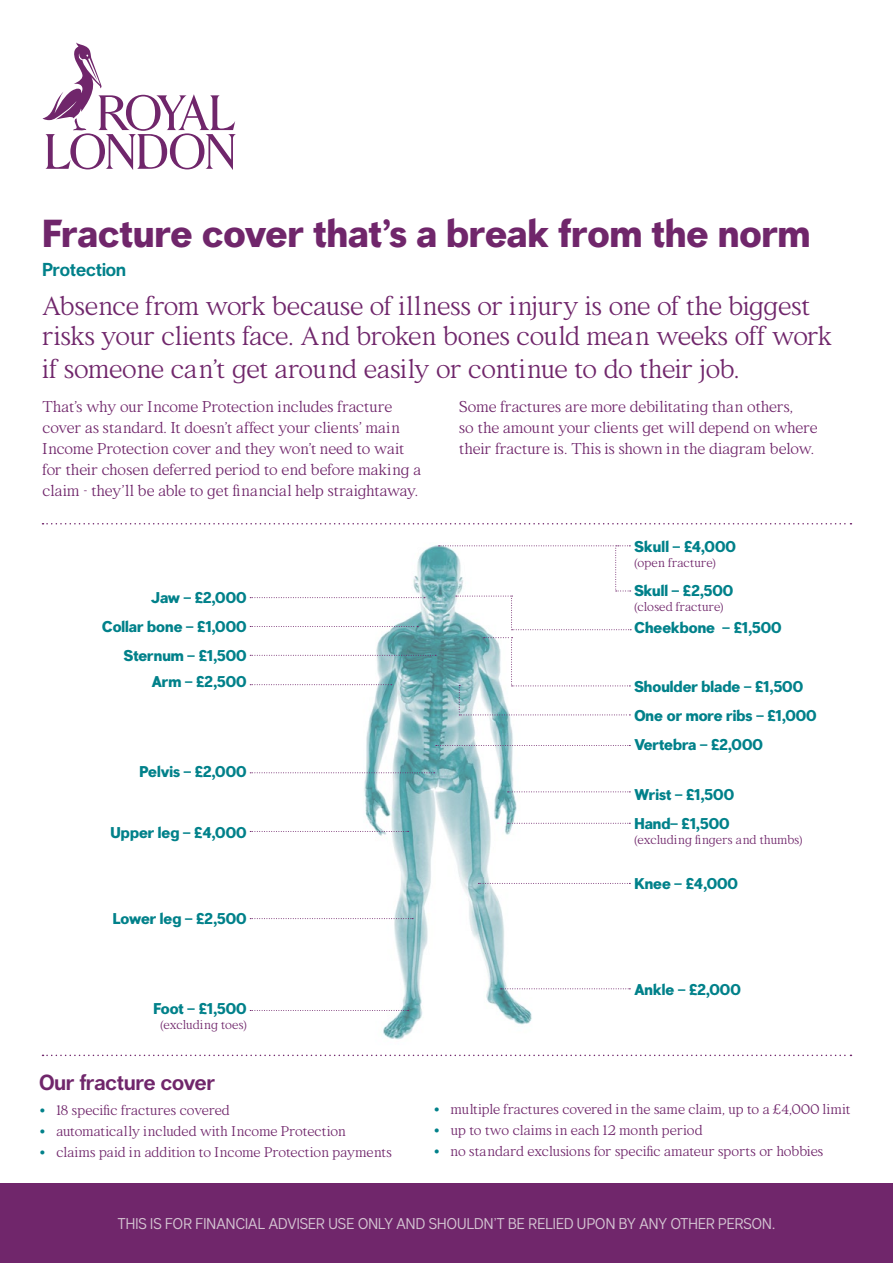
<style>
.page{position:relative;width:893px;height:1263px;background:#fff}
.page>*{position:absolute;margin:0;border:0;box-sizing:border-box;transform-origin:0 0}
.t1{font:800 37.5px "RL Sans";color:#70266b}
.t2{font:300 25.5px/30px "RL Serif";letter-spacing:-.01em;color:#70266b}
.t3{font:700 21px "RL Sans";color:#70266b}
.t4{font:700 18px "RL Sans";color:#01818a}
.t5{font:300 15px/21px "RL Serif";letter-spacing:.005em;color:#70266b}
.t6{font:800 15px/28.7px "RL Sans";color:#01818a}
.t7{font:15px "RL Sans";letter-spacing:.005em;color:#d4c4d2}
.t8{font:300 13.5px "RL Serif";letter-spacing:.01em;color:#70266b}
.t9{font:300 12px "RL Serif";letter-spacing:.015em;color:#70266b}
.s1{color:#01818a}
</style>
<div class="page">
<svg style="left:43px;top:43px;width:193px;height:127px"></svg>
<svg style="left:43px;top:523px;width:808px;height:1px"></svg>
<img style="left:353px;top:545px;width:187px;height:495px">
<svg style="left:439px;top:545px;width:192px;height:85px"></svg>
<svg style="left:459px;top:637px;width:171px;height:78px"></svg>
<svg style="left:436px;top:745px;width:194px;height:1px"></svg>
<svg style="left:508px;top:791px;width:122px;height:1px"></svg>
<svg style="left:508px;top:823px;width:122px;height:1px"></svg>
<svg style="left:478px;top:883px;width:152px;height:1px"></svg>
<svg style="left:250px;top:597px;width:175px;height:1px"></svg>
<svg style="left:250px;top:626px;width:168px;height:1px"></svg>
<svg style="left:250px;top:655px;width:186px;height:1px"></svg>
<svg style="left:250px;top:684px;width:142px;height:1px"></svg>
<svg style="left:250px;top:772px;width:185px;height:1px"></svg>
<svg style="left:250px;top:831px;width:159px;height:1px"></svg>
<svg style="left:250px;top:918px;width:163px;height:1px"></svg>
<svg style="left:250px;top:1010px;width:159px;height:1px"></svg>
<svg style="left:501px;top:988px;width:129px;height:1px"></svg>
<svg style="left:43px;top:1054px;width:808px;height:2px"></svg>
<div style="left:0;top:1184px;width:893px;height:79px;background:#70266b"></div>
<h1 class="t1" style="left:43px;top:212px;width:769px">Fracture cover that’s a break from the norm</h1>
<p class="t4" style="left:43px;top:260px;width:85px">Protection</p>
<h2 class="t2" style="left:43px;top:291px;width:791px">Absence from work because of illness or injury is one of the biggest risks your clients face. And broken bones could mean weeks off work</h2>
<h2 class="t2" style="left:43px;top:354px;width:698px">if someone can’t get around easily or continue to do their job.</h2>
<p class="t5" style="left:43px;top:396px;width:380px">That’s why our Income Protection includes fracture cover as standard. It doesn’t affect your clients’ main Income Protection cover and they won’t need to wait for their chosen deferred period to end before making a claim - they’ll be able to get financial help straightaway.</p>
<p class="t5" style="left:459px;top:396px;width:360px">Some fractures are more debilitating than others,<br>so the amount your clients get will depend on where their fracture is. This is shown in the diagram below.</p>
<p class="t6" style="left:102px;top:585px;width:146px;text-align:right">Jaw – £2,000<br>Collar bone – £1,000<br>Sternum – £1,500</p>
<p class="t6" style="left:152px;top:668px;width:96px">Arm – £2,500</p>
<p class="t6" style="left:139px;top:759px;width:109px">Pelvis – £2,000</p>
<p class="t6" style="left:111px;top:819px;width:138px">Upper leg – £4,000</p>
<p class="t6" style="left:113px;top:905px;width:135px">Lower leg – £2,500</p>
<p class="t6" style="left:153px;top:995px;width:95px">Foot – £1,500</p>
<p class="t9" style="left:160px;top:1018px;width:88px">(excluding toes)</p>
<h3 class="t3" style="left:39px;top:1070px;width:177px">Our fracture cover</h3>
<p class="t8" style="left:39px;top:1103px;width:192px"><span class="s1">•</span> 18 specific fractures covered</p>
<p class="t8" style="left:39px;top:1124px;width:308px"><span class="s1">•</span> automatically included with Income Protection</p>
<p class="t8" style="left:39px;top:1145px;width:354px"><span class="s1">•</span> claims paid in addition to Income Protection payments</p>
<p class="t6" style="left:634px;top:533px;width:103px">Skull – £4,000</p>
<p class="t9" style="left:634px;top:556px;width:83px">(open fracture)</p>
<p class="t6" style="left:634px;top:577px;width:100px">Skull – £2,500</p>
<p class="t9" style="left:634px;top:599px;width:91px">(closed fracture)</p>
<p class="t6" style="left:634px;top:614px;width:149px">Cheekbone – £1,500</p>
<p class="t6" style="left:634px;top:674px;width:184px">Shoulder blade – £1,500<br>One or more ribs – £1,000<br>Vertebra – £2,000</p>
<p class="t6" style="left:634px;top:781px;width:101px">Wrist – £1,500<br>Hand– £1,500</p>
<p class="t9" style="left:634px;top:832px;width:169px">(excluding fingers and thumbs)</p>
<p class="t6" style="left:634px;top:871px;width:105px">Knee – £4,000</p>
<p class="t6" style="left:634px;top:976px;width:108px">Ankle – £2,000</p>
<p class="t8" style="left:434px;top:1102px;width:418px"><span class="s1">•</span> multiple fractures covered in the same claim, up to a £4,000 limit</p>
<p class="t8" style="left:434px;top:1123px;width:270px"><span class="s1">•</span> up to two claims in each 12 month period</p>
<p class="t8" style="left:434px;top:1144px;width:391px"><span class="s1">•</span> no standard exclusions for specific amateur sports or hobbies</p>
<p class="t7" style="left:118px;top:1215px;width:659px">THIS IS FOR FINANCIAL ADVISER USE ONLY AND SHOULDN’T BE RELIED UPON BY ANY OTHER PERSON.</p>
</div>
